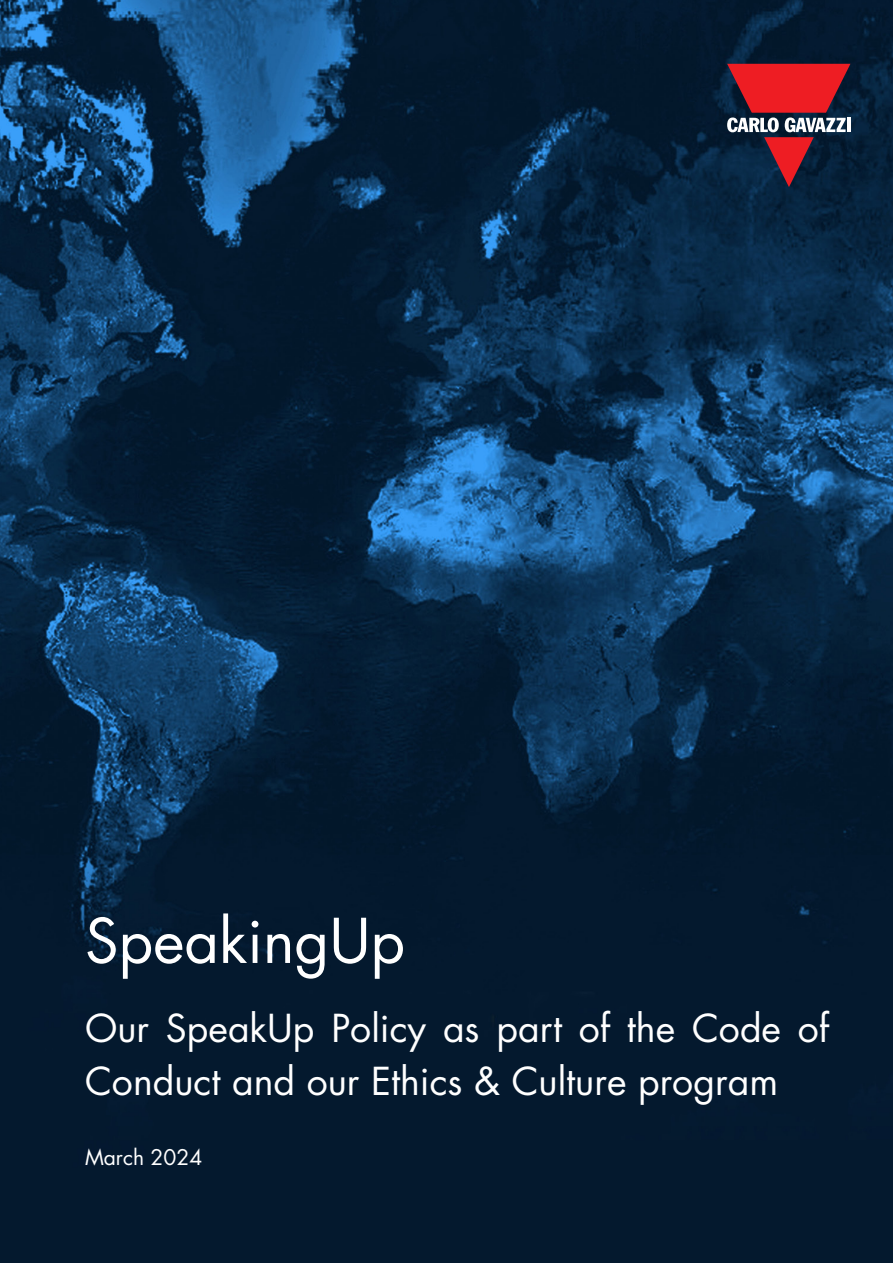
<style>
.page{position:relative;width:893px;height:1263px;background:#fff}
.page>*{position:absolute;margin:0;border:0;box-sizing:border-box;transform-origin:0 0}
.t1{font:60px "Futura Std";color:#fff}
.t2{font:37.5px/52.5px "Futura Std";color:#fff}
.t3{font:21px "Futura Std";color:#fff}
</style>
<div class="page">
<img style="left:0;top:0;width:893px;height:1263px">
<svg style="left:727px;top:64px;width:123px;height:123px;background:#732e3e"></svg>
<hr style="left:847px;top:118px;width:3px;height:14px;background:#fff">
<h1 class="t1" style="left:85px;top:902px;width:322px">SpeakingUp</h1>
<p class="t2" style="left:85px;top:1003px;width:746px">Our SpeakUp Policy as part of the Code of<br>Conduct and our Ethics &amp; Culture program</p>
<p class="t3" style="left:85px;top:1144px;width:119px">March 2024</p>
</div>
